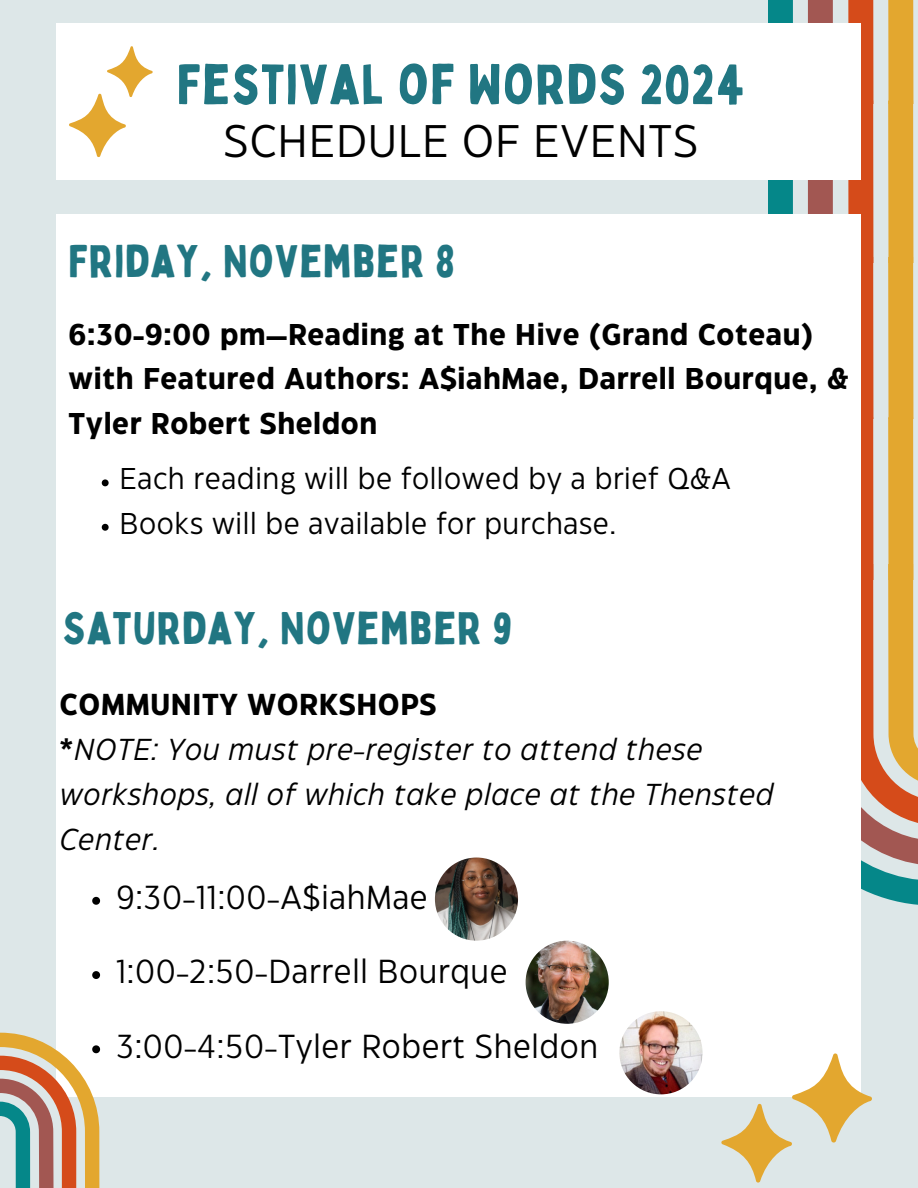
<style>
.page{position:relative;width:918px;height:1188px;background:#dde7e8}
.page>*{position:absolute;margin:0;border:0;box-sizing:border-box;transform-origin:0 0}
.t1{font:55.5px "Bobby Jones";letter-spacing:.02em;color:#217682}
.t2{font:45.6px "Eastman Grotesque";letter-spacing:.02em;color:#000}
.t3{font:45px "Bobby Jones";letter-spacing:.02em;color:#217682}
.t4{font:33.15px "Eastman Grotesque";letter-spacing:.02em;color:#000}
.t5{font:italic 30.15px/45px "Eastman Grotesque";letter-spacing:.02em;color:#000}
.t6{font:700 30.15px "Eastman Grotesque";letter-spacing:.02em;color:#000}
.t7{font:700 30px/44.4px "Eastman Grotesque";letter-spacing:.02em;color:#000}
.t8{font:30px "Eastman Grotesque";letter-spacing:.02em;color:#000}
.s1{font-weight:700;font-style:normal}
</style>
<div class="page">
<div style="left:57px;top:23px;width:804px;height:157px;background:#fff"></div>
<div style="left:57px;top:214px;width:804px;height:882px;background:#fff"></div>
<svg style="left:69px;top:46px;width:84px;height:111px"></svg>
<svg style="left:721px;top:0;width:197px;height:1183px"></svg>
<svg style="left:92px;top:897px;width:8px;height:8px"></svg>
<svg style="left:0;top:919px;width:100px;height:269px"></svg>
<img style="left:526px;top:941px;width:83px;height:83px;border-radius:50%">
<img style="left:435px;top:858px;width:83px;height:83px;border-radius:50%">
<img style="left:619px;top:1011px;width:84px;height:83px;border-radius:50%">
<svg style="left:102px;top:479px;width:7px;height:7px"></svg>
<svg style="left:102px;top:524px;width:7px;height:7px"></svg>
<h2 class="t1" style="left:177px;top:49px;width:569px">FESTIVAL OF WORDS 2024</h2>
<h3 class="t2" style="left:223px;top:123px;width:476px">SCHEDULE OF EVENTS</h3>
<h4 class="t3" style="left:69px;top:233px;width:388px">FRIDAY, NOVEMBER 8</h4>
<p class="t7" style="left:69px;top:314px;width:781px">6:30-9:00 pm—Reading at The Hive (Grand Coteau) with Featured Authors: A$iahMae, Darrell Bourque, &amp;<br>Tyler Robert Sheldon</p>
<p class="t8" style="left:120px;top:467px;width:613px">Each reading will be followed by a brief Q&amp;A</p>
<h3 class="t8" style="left:120px;top:512px;width:498px">Books will be available for purchase.</h3>
<p class="t3" style="left:63px;top:600px;width:451px">SATURDAY, NOVEMBER 9</p>
<p class="t6" style="left:60px;top:692px;width:379px">COMMUNITY WORKSHOPS</p>
<p class="t5" style="left:60px;top:729px;width:716px"><span class="s1">*</span>NOTE: You must pre-register to attend these workshops, all of which take place at the Thensted<br>Center.</p>
<p class="t4" style="left:116px;top:885px;width:313px">9:30-11:00-A$iahMae</p>
<p class="t4" style="left:116px;top:959px;width:393px">1:00-2:50-Darrell Bourque</p>
<p class="t4" style="left:116px;top:1033px;width:484px">3:00-4:50-Tyler Robert Sheldon</p>
</div>
